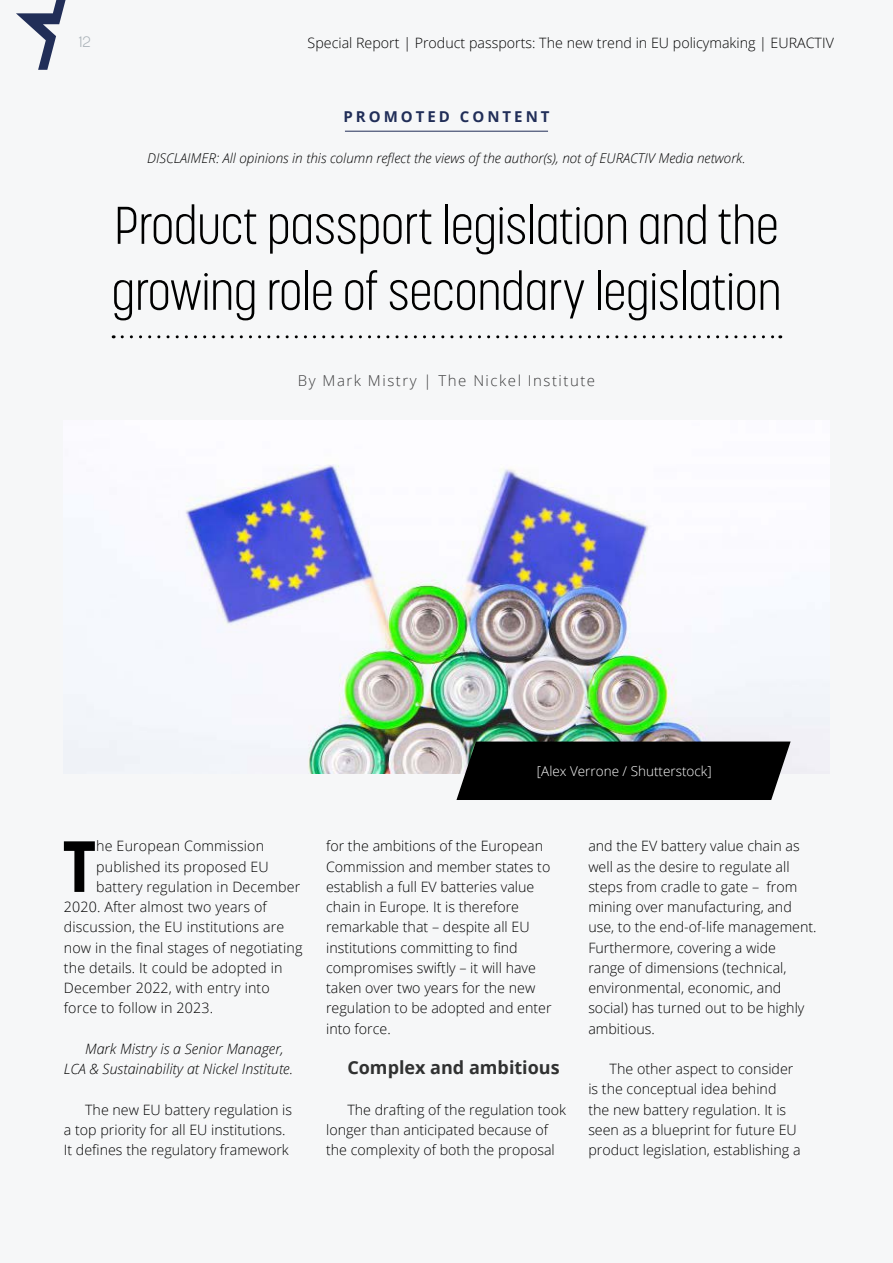
<style>
.page{position:relative;width:893px;height:1263px;background:#f6f7f8}
.page>*{position:absolute;margin:0;border:0;box-sizing:border-box;transform-origin:0 0}
.t1{font:700 71.7px "Korolev";color:#000}
.t2{font:300 52.5px/66px "Korolev Condensed";color:#000}
.t3{font:700 18px "Open Sans";color:#303131}
.t4{font:300 15px "Open Sans";letter-spacing:.1em;color:#3c3c3d}
.t5{font:700 15px "Open Sans";letter-spacing:.2em;color:#212e58}
.t6{font:300 15px "Korolev";color:#aab2b8}
.t7{font:300 14.25px/20.2px "Open Sans";color:#000}
.t8{font:italic 300 14.25px/20.2px "Open Sans";color:#000}
.t9{font:italic 300 13.5px "Open Sans";color:#000}
.t10{font:300 13.5px "Open Sans";color:#fff}
</style>
<div class="page">
<img style="left:186px;top:465px;width:523px;height:309px">
<svg style="left:456px;top:741px;width:335px;height:59px;background:#0e0f0f"></svg>
<svg style="left:122px;top:335px;width:659px;height:3px"></svg>
<hr style="left:345px;top:131px;width:203px;height:1px;background:#212e58">
<svg style="left:16px;top:0;width:50px;height:70px"></svg>
<p class="t6" style="left:79px;top:32px;width:14px">12</p>
<p class="t7" style="left:308px;top:32px;width:528px">Special Report | Product passports: The new trend in EU policymaking | EURACTIV</p>
<p class="t5" style="left:343px;top:106px;width:208px">PROMOTED CONTENT</p>
<p class="t9" style="left:147px;top:149px;width:600px">DISCLAIMER: All opinions in this column reflect the views of the author(s), not of EURACTIV Media network.</p>
<h2 class="t2" style="left:112px;top:192px;width:671px">Product passport legislation and the growing role of secondary legislation</h2>
<p class="t4" style="left:298px;top:370px;width:299px">By Mark Mistry | The Nickel Institute</p>
<p class="t10" style="left:537px;top:762px;width:176px">[Alex Verrone / Shutterstock]</p>
<h1 class="t1" style="left:62px;top:821px;width:35px">T</h1>
<p class="t7" style="left:96px;top:836px;width:169px">he European Commission</p>
<p class="t7" style="left:96px;top:856px;width:174px">published its proposed EU</p>
<p class="t7" style="left:96px;top:876px;width:206px">battery regulation in December</p>
<p class="t7" style="left:64px;top:896px;width:204px">2020. After almost two years of</p>
<p class="t7" style="left:64px;top:917px;width:222px">discussion, the EU institutions are</p>
<p class="t7" style="left:64px;top:937px;width:240px">now in the final stages of negotiating</p>
<p class="t7" style="left:64px;top:957px;width:220px">the details. It could be adopted in</p>
<p class="t7" style="left:64px;top:977px;width:208px">December 2022, with entry into</p>
<p class="t7" style="left:64px;top:998px;width:151px">force to follow in 2023.</p>
<p class="t8" style="left:64px;top:1038px;width:231px;text-indent:21px">Mark Mistry is a Senior Manager,<br>LCA &amp; Sustainability at Nickel Institute.</p>
<p class="t7" style="left:64px;top:1099px;width:230px;text-indent:21px">The new EU battery regulation is a top priority for all EU institutions.<br>It defines the regulatory framework</p>
<p class="t7" style="left:326px;top:836px;width:227px">for the ambitions of the European<br>Commission and member states to establish a full EV batteries value chain in Europe. It is therefore remarkable that – despite all EU institutions committing to find compromises swiftly – it will have taken over two years for the new regulation to be adopted and enter into force.</p>
<p class="t3" style="left:347px;top:1055px;width:214px">Complex and ambitious</p>
<p class="t7" style="left:326px;top:1099px;width:241px;text-indent:21px">The drafting of the regulation took longer than anticipated because of the complexity of both the proposal</p>
<p class="t7" style="left:588px;top:836px;width:230px">and the EV battery value chain as well as the desire to regulate all steps from cradle to gate – from mining over manufacturing, and use, to the end-of-life management.<br>Furthermore, covering a wide<br>range of dimensions (technical, environmental, economic, and social) has turned out to be highly ambitious.</p>
<p class="t7" style="left:588px;top:1058px;width:214px;text-indent:21px">The other aspect to consider is the conceptual idea behind the new battery regulation. It is seen as a blueprint for future EU product legislation, establishing a</p>
</div>
